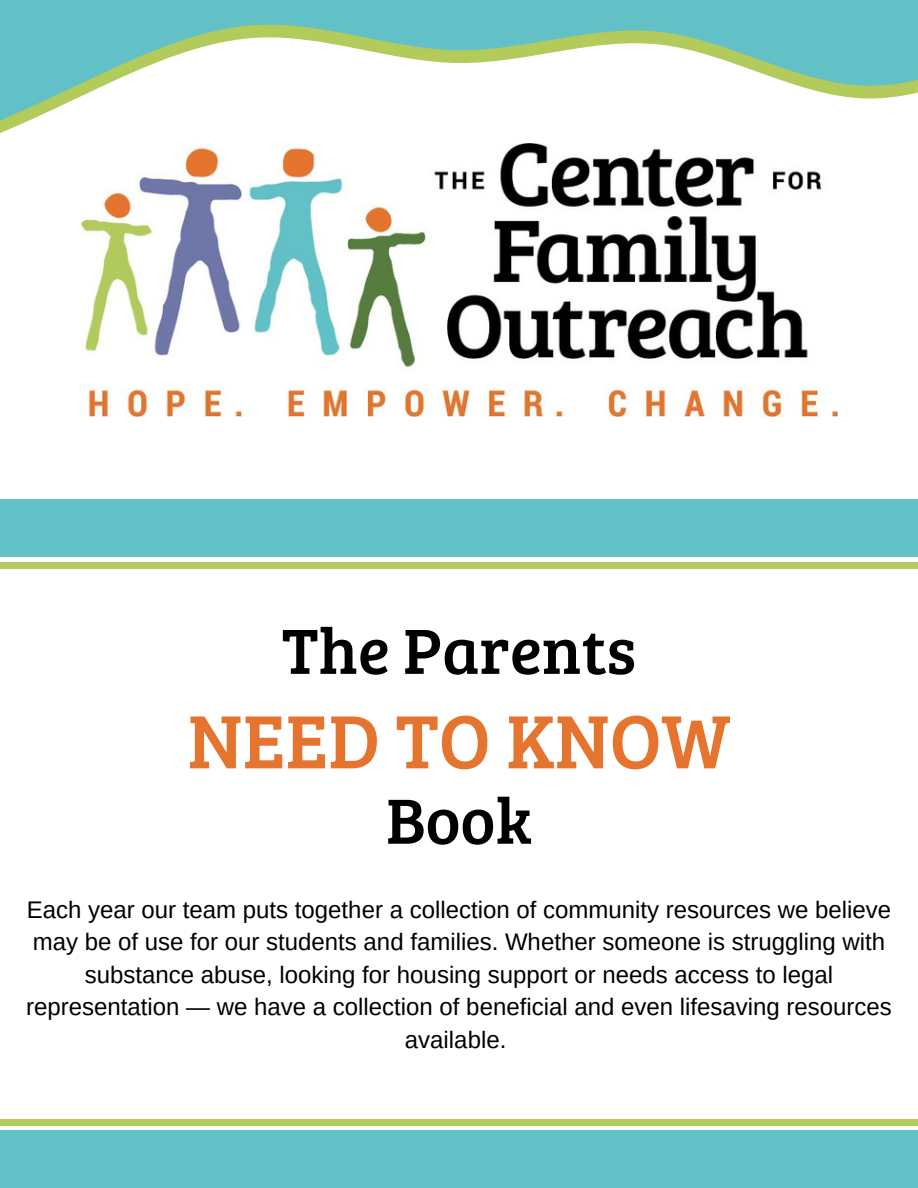
<style>
.page{position:relative;width:918px;height:1188px;background:#fff}
.page>*{position:absolute;margin:0;border:0;box-sizing:border-box;transform-origin:0 0}
.t1{font:78px "Bree Serif";color:#e5742e}
.t2{font:66px "Bree Serif";color:#000}
.t3{font:24px/32.7px "Arimo";color:#000;text-align:center}
</style>
<div class="page">
<div style="left:0;top:500px;width:918px;height:57px;background:#62c1c7"></div>
<div style="left:0;top:562px;width:918px;height:7px;background:#b2cb5b"></div>
<div style="left:0;top:1131px;width:918px;height:57px;background:#62c1c7"></div>
<div style="left:0;top:1119px;width:918px;height:7px;background:#b2cb5b"></div>
<svg style="left:0;top:0;width:918px;height:134px"></svg>
<img style="left:81px;top:143px;width:756px;height:273px">
<h2 class="t2" style="left:282px;top:603px;width:356px">The Parents</h2>
<h1 class="t1" style="left:188px;top:684px;width:544px">NEED TO KNOW</h1>
<h2 class="t2" style="left:386px;top:773px;width:148px">Book</h2>
<p class="t3" style="left:26px;top:893px;width:867px">Each year our team puts together a collection of community resources we believe may be of use for our students and families. Whether someone is struggling with substance abuse, looking for housing support or needs access to legal representation — we have a collection of beneficial and even lifesaving resources available.</p>
</div>
